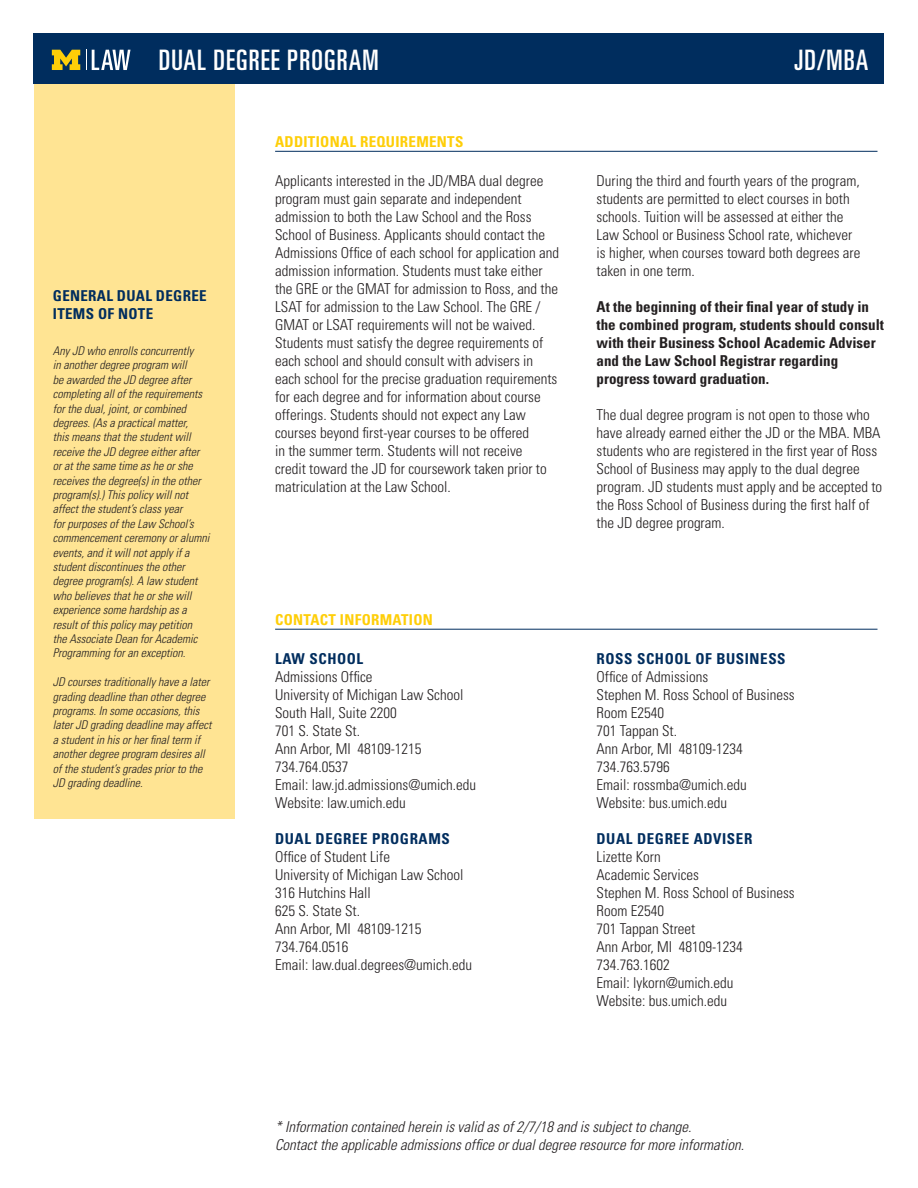
<style>
.page{position:relative;width:918px;height:1188px;background:#fff}
.page>*{position:absolute;margin:0;border:0;box-sizing:border-box;transform-origin:0 0}
.t1{font:ultra-condensed 28.2px "Univers LT Std";letter-spacing:.04em;color:#fff}
.t2{font:300 condensed 15px/18px "Univers";color:#231f20}
.t3{font:700 condensed 15px/18px "Univers";color:#231f20}
.t4{font:italic 300 condensed 15px/18px "Univers";color:#231f20}
.t5{font:700 condensed 15px "Univers";letter-spacing:.04em;color:#002d5e}
.t6{font:700 condensed 15px "Univers";letter-spacing:.02em;color:#fece08}
.t7{font:700 condensed 15px/18px "Univers";letter-spacing:.02em;color:#002d5e}
.t8{font:italic 300 condensed 12px/14.4px "Univers";color:#231f20}
</style>
<div class="page">
<div style="left:34px;top:71px;width:200px;height:748px;background:#ffe493"></div>
<div style="left:34px;top:34px;width:850px;height:50px;background:#002d5e"></div>
<svg style="left:52px;top:50px;width:28px;height:20px"></svg>
<svg style="left:86px;top:50px;width:45px;height:20px"></svg>
<hr style="left:275px;top:151px;width:602px;height:1px;background:#002d5e">
<hr style="left:275px;top:629px;width:602px;height:1px;background:#002d5e">
<p class="t1" style="left:159px;top:44px;width:221px">DUAL DEGREE PROGRAM</p>
<p class="t1" style="left:794px;top:44px;width:75px">JD/MBA</p>
<p class="t7" style="left:53px;top:286px;width:155px">GENERAL DUAL DEGREE<br>ITEMS OF NOTE</p>
<p class="t8" style="left:53px;top:343px;width:158px">Any JD who enrolls concurrently<br>in another degree program will<br>be awarded the JD degree after completing all of the requirements for the dual, joint, or combined degrees. (As a practical matter,<br>this means that the student will receive the JD degree either after or at the same time as he or she receives the degree(s) in the other program(s).) This policy will not affect the student’s class year<br>for purposes of the Law School’s commencement ceremony or alumni events, and it will not apply if a student discontinues the other degree program(s). A law student who believes that he or she will experience some hardship as a result of this policy may petition<br>the Associate Dean for Academic<br>Programming for an exception.</p>
<p class="t8" style="left:53px;top:675px;width:160px">JD courses traditionally have a later grading deadline than other degree programs. In some occasions, this later JD grading deadline may affect a student in his or her final term if another degree program desires all of the student’s grades prior to the JD grading deadline.</p>
<p class="t6" style="left:275px;top:132px;width:190px">ADDITIONAL REQUIREMENTS</p>
<p class="t2" style="left:275px;top:172px;width:286px">Applicants interested in the JD/MBA dual degree program must gain separate and independent admission to both the Law School and the Ross School of Business. Applicants should contact the Admissions Office of each school for application and admission information. Students must take either the GRE or the GMAT for admission to Ross, and the LSAT for admission to the Law School. The GRE / GMAT or LSAT requirements will not be waived.</p>
<p class="t2" style="left:275px;top:334px;width:284px">Students must satisfy the degree requirements of each school and should consult with advisers in each school for the precise graduation requirements for each degree and for information about course offerings. Students should not expect any Law courses beyond first-year courses to be offered<br>in the summer term. Students will not receive<br>credit toward the JD for coursework taken prior to matriculation at the Law School.</p>
<p class="t6" style="left:275px;top:610px;width:159px">CONTACT INFORMATION</p>
<p class="t5" style="left:275px;top:650px;width:90px">LAW SCHOOL</p>
<p class="t2" style="left:275px;top:668px;width:99px">Admissions Office</p>
<p class="t2" style="left:275px;top:686px;width:190px">University of Michigan Law School</p>
<p class="t2" style="left:275px;top:704px;width:123px">South Hall, Suite 2200</p>
<p class="t2" style="left:275px;top:722px;width:86px">701 S. State St.</p>
<p class="t2" style="left:275px;top:740px;width:148px">Ann Arbor, MI 48109-1215</p>
<p class="t2" style="left:275px;top:758px;width:75px">734.764.0537</p>
<p class="t2" style="left:275px;top:776px;width:203px">Email: law.jd.admissions@umich.edu</p>
<p class="t2" style="left:275px;top:794px;width:132px">Website: law.umich.edu</p>
<p class="t5" style="left:275px;top:830px;width:176px">DUAL DEGREE PROGRAMS</p>
<p class="t2" style="left:275px;top:848px;width:116px">Office of Student Life</p>
<p class="t2" style="left:275px;top:866px;width:190px">University of Michigan Law School</p>
<p class="t2" style="left:275px;top:884px;width:97px">316 Hutchins Hall</p>
<p class="t2" style="left:275px;top:902px;width:86px">625 S. State St.</p>
<p class="t2" style="left:275px;top:920px;width:148px">Ann Arbor, MI 48109-1215</p>
<p class="t2" style="left:275px;top:938px;width:75px">734.764.0516</p>
<p class="t2" style="left:275px;top:956px;width:198px">Email: law.dual.degrees@umich.edu</p>
<p class="t2" style="left:597px;top:172px;width:265px">During the third and fourth years of the program, students are permitted to elect courses in both schools. Tuition will be assessed at either the Law School or Business School rate, whichever is higher, when courses toward both degrees are taken in one term.</p>
<p class="t3" style="left:597px;top:298px;width:289px">At the beginning of their final year of study in the combined program, students should consult with their Business School Academic Adviser and the Law School Registrar regarding progress toward graduation.</p>
<p class="t2" style="left:597px;top:406px;width:287px">The dual degree program is not open to those who have already earned either the JD or the MBA. MBA students who are registered in the first year of Ross School of Business may apply to the dual degree program. JD students must apply and be accepted to the Ross School of Business during the first half of the JD degree program.</p>
<p class="t5" style="left:597px;top:650px;width:191px">ROSS SCHOOL OF BUSINESS</p>
<p class="t2" style="left:597px;top:668px;width:113px">Office of Admissions</p>
<p class="t2" style="left:597px;top:686px;width:200px">Stephen M. Ross School of Business</p>
<p class="t2" style="left:597px;top:704px;width:69px">Room E2540</p>
<p class="t2" style="left:597px;top:722px;width:82px">701 Tappan St.</p>
<p class="t2" style="left:597px;top:740px;width:148px">Ann Arbor, MI 48109-1234</p>
<p class="t2" style="left:597px;top:758px;width:75px">734.763.5796</p>
<p class="t2" style="left:597px;top:776px;width:152px">Email: rossmba@umich.edu</p>
<p class="t2" style="left:597px;top:794px;width:132px">Website: bus.umich.edu</p>
<p class="t5" style="left:597px;top:830px;width:157px">DUAL DEGREE ADVISER</p>
<p class="t2" style="left:597px;top:848px;width:66px">Lizette Korn</p>
<p class="t2" style="left:597px;top:866px;width:104px">Academic Services</p>
<p class="t2" style="left:597px;top:884px;width:200px">Stephen M. Ross School of Business</p>
<p class="t2" style="left:597px;top:902px;width:69px">Room E2540</p>
<p class="t2" style="left:597px;top:920px;width:100px">701 Tappan Street</p>
<p class="t2" style="left:597px;top:938px;width:148px">Ann Arbor, MI 48109-1234</p>
<p class="t2" style="left:597px;top:956px;width:75px">734.763.1602</p>
<p class="t2" style="left:597px;top:974px;width:138px">Email: lykorn@umich.edu</p>
<p class="t2" style="left:597px;top:992px;width:132px">Website: bus.umich.edu</p>
<p class="t4" style="left:275px;top:1118px;width:470px">* Information contained herein is valid as of 2/7/18 and is subject to change.<br>Contact the applicable admissions office or dual degree resource for more information.</p>
</div>
